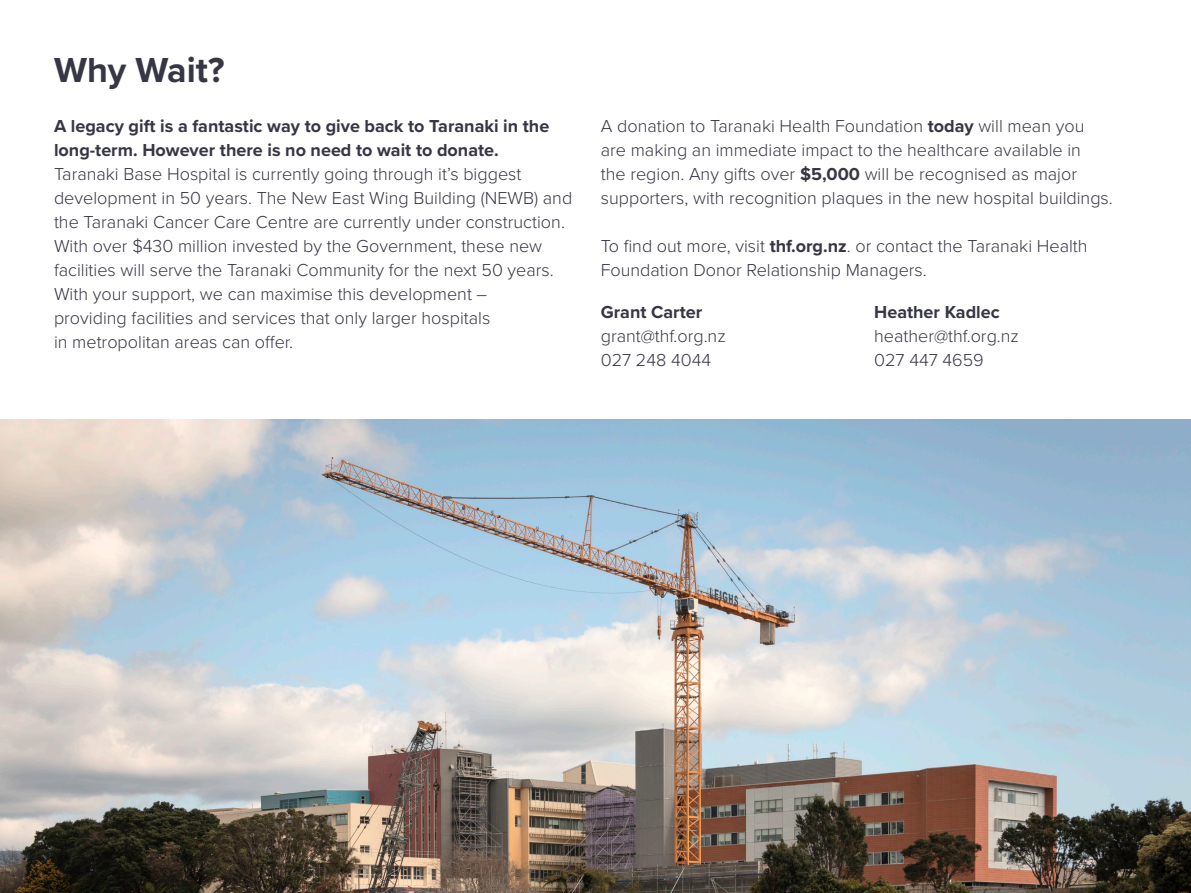
<style>
.page{position:relative;width:1191px;height:893px;background:#fff}
.page>*{position:absolute;margin:0;border:0;box-sizing:border-box;transform-origin:0 0}
.t1{font:700 36px "Proxima Nova";color:#363645}
.t2{font:300 18px/24px "Proxima Nova";color:#363645}
.t3{font:700 18px "Proxima Nova";color:#363645}
.s1{font-weight:700}
</style>
<div class="page">
<img style="left:0;top:420px;width:1191px;height:473px">
<p class="t1" style="left:54px;top:44px;width:172px">Why Wait?</p>
<p class="t3" style="left:54px;top:113px;width:497px">A legacy gift is a fantastic way to give back to Taranaki in the</p>
<p class="t3" style="left:54px;top:137px;width:446px">long-term. However there is no need to wait to donate.</p>
<p class="t2" style="left:54px;top:161px;width:469px">Taranaki Base Hospital is currently going through it’s biggest</p>
<p class="t2" style="left:54px;top:185px;width:520px">development in 50 years. The New East Wing Building (NEWB) and the Taranaki Cancer Care Centre are currently under construction.<br>With over $430 million invested by the Government, these new</p>
<p class="t2" style="left:54px;top:257px;width:501px">facilities will serve the Taranaki Community for the next 50 years.<br>With your support, we can maximise this development –</p>
<p class="t2" style="left:54px;top:305px;width:438px">providing facilities and services that only larger hospitals</p>
<p class="t2" style="left:54px;top:329px;width:240px">in metropolitan areas can offer.</p>
<p class="t2" style="left:601px;top:113px;width:485px">A donation to Taranaki Health Foundation <span class="s1">today</span> will mean you are making an immediate impact to the healthcare available in</p>
<p class="t2" style="left:601px;top:161px;width:478px">the region. Any gifts over <span class="s1">$5,000</span> will be recognised as major</p>
<p class="t2" style="left:601px;top:185px;width:513px">supporters, with recognition plaques in the new hospital buildings.</p>
<p class="t2" style="left:601px;top:233px;width:488px">To find out more, visit <span class="s1">thf.org.nz</span>. or contact the Taranaki Health</p>
<p class="t2" style="left:601px;top:257px;width:327px">Foundation Donor Relationship Managers.</p>
<p class="t3" style="left:601px;top:299px;width:103px">Grant Carter</p>
<p class="t2" style="left:601px;top:323px;width:126px">grant@thf.org.nz</p>
<p class="t2" style="left:601px;top:347px;width:112px">027 248 4044</p>
<p class="t3" style="left:874px;top:299px;width:127px">Heather Kadlec</p>
<p class="t2" style="left:874px;top:323px;width:146px">heather@thf.org.nz</p>
<p class="t2" style="left:874px;top:347px;width:111px">027 447 4659</p>
</div>
